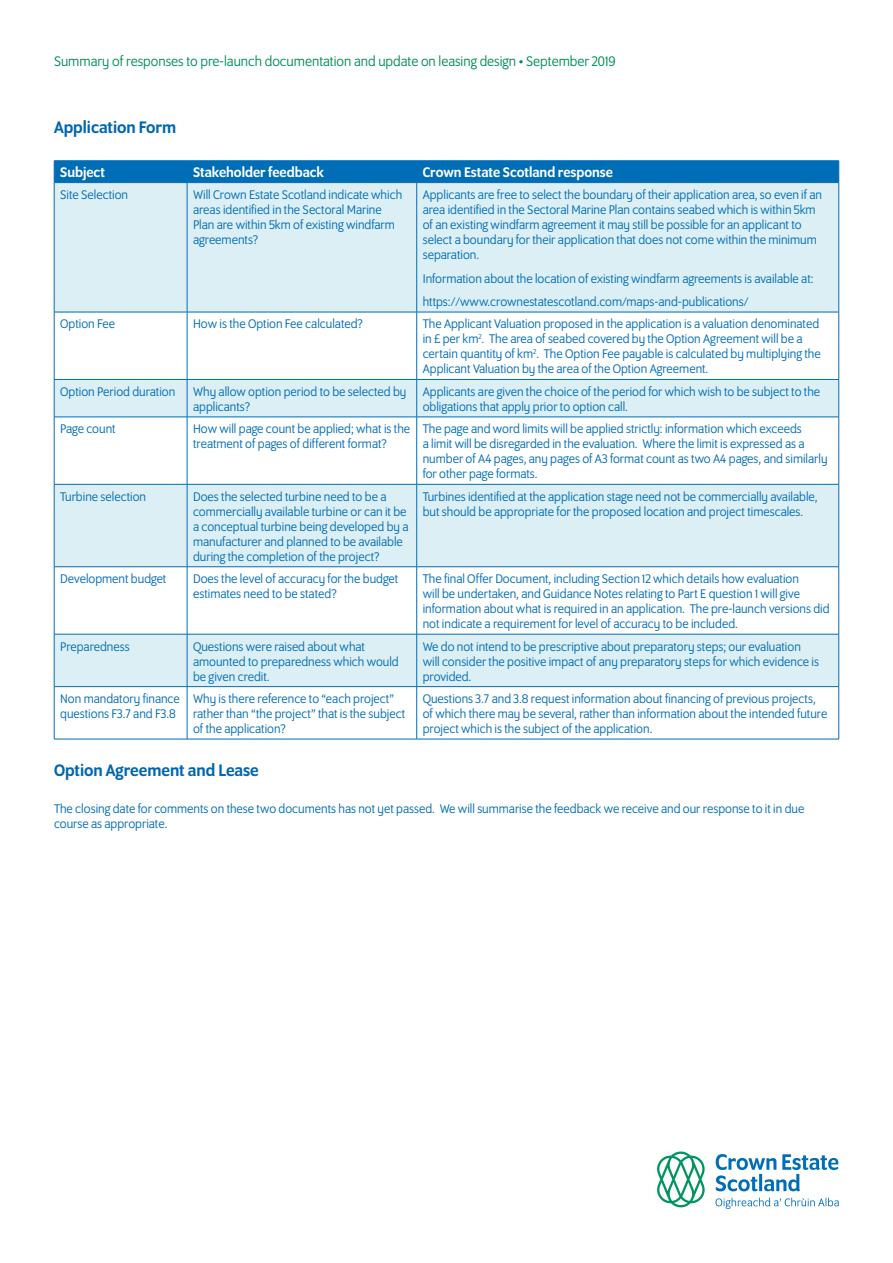
<style>
.page{position:relative;width:893px;height:1263px;background:#fff}
.page>*{position:absolute;margin:0;border:0;box-sizing:border-box;transform-origin:0 0}
.t1{font:500 18px "Program OT";color:#0066b0}
.t2{font:15px "Program OT";color:#008f55}
.t3{font:500 15px "Program OT";color:#fff}
.t4{font:13.5px/15px "Program OT";color:#006db7}
</style>
<div class="page">
<svg style="left:716px;top:1154px;width:122px;height:37px"></svg>
<svg style="left:715px;top:1197px;width:124px;height:12px"></svg>
<svg style="left:657px;top:1151px;width:48px;height:56px"></svg>
<svg style="left:55px;top:183px;width:783px;height:503px;fill:#dceff4"></svg>
<hr style="left:54px;top:160px;width:133px;height:1px;background:#006db7">
<hr style="left:187px;top:160px;width:230px;height:1px;background:#006db7">
<hr style="left:417px;top:160px;width:422px;height:1px;background:#006db7">
<div style="left:54px;top:161px;width:785px;height:21px;background:#006db7"></div>
<hr style="left:54px;top:183px;width:1px;height:129px;background:#006db7">
<hr style="left:54px;top:312px;width:1px;height:67px;background:#006db7">
<hr style="left:54px;top:380px;width:1px;height:37px;background:#006db7">
<hr style="left:54px;top:417px;width:1px;height:67px;background:#006db7">
<hr style="left:54px;top:484px;width:1px;height:83px;background:#006db7">
<hr style="left:54px;top:567px;width:1px;height:67px;background:#006db7">
<hr style="left:54px;top:634px;width:1px;height:52px;background:#006db7">
<hr style="left:54px;top:687px;width:1px;height:52px;background:#006db7">
<hr style="left:54px;top:182px;width:133px;height:1px;background:#006db7">
<hr style="left:187px;top:183px;width:1px;height:129px;background:#006db7">
<hr style="left:187px;top:312px;width:1px;height:67px;background:#006db7">
<hr style="left:187px;top:380px;width:1px;height:37px;background:#006db7">
<hr style="left:187px;top:417px;width:1px;height:67px;background:#006db7">
<hr style="left:187px;top:484px;width:1px;height:83px;background:#006db7">
<hr style="left:187px;top:567px;width:1px;height:67px;background:#006db7">
<hr style="left:187px;top:634px;width:1px;height:52px;background:#006db7">
<hr style="left:187px;top:687px;width:1px;height:52px;background:#006db7">
<hr style="left:187px;top:182px;width:230px;height:1px;background:#006db7">
<hr style="left:416px;top:183px;width:1px;height:129px;background:#006db7">
<hr style="left:416px;top:312px;width:1px;height:67px;background:#006db7">
<hr style="left:416px;top:380px;width:1px;height:37px;background:#006db7">
<hr style="left:416px;top:417px;width:1px;height:67px;background:#006db7">
<hr style="left:416px;top:484px;width:1px;height:83px;background:#006db7">
<hr style="left:416px;top:567px;width:1px;height:67px;background:#006db7">
<hr style="left:416px;top:634px;width:1px;height:52px;background:#006db7">
<hr style="left:416px;top:687px;width:1px;height:52px;background:#006db7">
<hr style="left:417px;top:182px;width:422px;height:1px;background:#006db7">
<hr style="left:838px;top:183px;width:1px;height:129px;background:#006db7">
<hr style="left:838px;top:312px;width:1px;height:67px;background:#006db7">
<hr style="left:838px;top:380px;width:1px;height:37px;background:#006db7">
<hr style="left:838px;top:417px;width:1px;height:67px;background:#006db7">
<hr style="left:838px;top:484px;width:1px;height:83px;background:#006db7">
<hr style="left:838px;top:567px;width:1px;height:67px;background:#006db7">
<hr style="left:838px;top:634px;width:1px;height:52px;background:#006db7">
<hr style="left:838px;top:687px;width:1px;height:52px;background:#006db7">
<hr style="left:54px;top:312px;width:133px;height:1px;background:#006db7">
<hr style="left:54px;top:379px;width:133px;height:1px;background:#006db7">
<hr style="left:54px;top:417px;width:133px;height:1px;background:#006db7">
<hr style="left:54px;top:484px;width:133px;height:1px;background:#006db7">
<hr style="left:54px;top:566px;width:133px;height:1px;background:#006db7">
<hr style="left:54px;top:634px;width:133px;height:1px;background:#006db7">
<hr style="left:54px;top:686px;width:133px;height:1px;background:#006db7">
<hr style="left:54px;top:739px;width:133px;height:1px;background:#006db7">
<hr style="left:187px;top:312px;width:230px;height:1px;background:#006db7">
<hr style="left:187px;top:379px;width:230px;height:1px;background:#006db7">
<hr style="left:187px;top:417px;width:230px;height:1px;background:#006db7">
<hr style="left:187px;top:484px;width:230px;height:1px;background:#006db7">
<hr style="left:187px;top:566px;width:230px;height:1px;background:#006db7">
<hr style="left:187px;top:634px;width:230px;height:1px;background:#006db7">
<hr style="left:187px;top:686px;width:230px;height:1px;background:#006db7">
<hr style="left:187px;top:739px;width:230px;height:1px;background:#006db7">
<hr style="left:417px;top:312px;width:422px;height:1px;background:#006db7">
<hr style="left:417px;top:379px;width:422px;height:1px;background:#006db7">
<hr style="left:417px;top:417px;width:422px;height:1px;background:#006db7">
<hr style="left:417px;top:484px;width:422px;height:1px;background:#006db7">
<hr style="left:417px;top:566px;width:422px;height:1px;background:#006db7">
<hr style="left:417px;top:634px;width:422px;height:1px;background:#006db7">
<hr style="left:417px;top:686px;width:422px;height:1px;background:#006db7">
<hr style="left:417px;top:739px;width:422px;height:1px;background:#006db7">
<p class="t2" style="left:54px;top:52px;width:563px">Summary of responses to pre-launch documentation and update on leasing design • September 2019</p>
<h1 class="t1" style="left:54px;top:117px;width:124px">Application Form</h1>
<p class="t3" style="left:60px;top:163px;width:46px">Subject</p>
<p class="t3" style="left:193px;top:163px;width:132px">Stakeholder feedback</p>
<p class="t3" style="left:423px;top:163px;width:192px">Crown Estate Scotland response</p>
<p class="t4" style="left:60px;top:187px;width:69px">Site Selection</p>
<p class="t4" style="left:193px;top:187px;width:211px">Will Crown Estate Scotland indicate which areas identified in the Sectoral Marine Plan are within 5km of existing windfarm agreements?</p>
<p class="t4" style="left:423px;top:187px;width:401px">Applicants are free to select the boundary of their application area, so even if an area identified in the Sectoral Marine Plan contains seabed which is within 5km of an existing windfarm agreement it may still be possible for an applicant to select a boundary for their application that does not come within the minimum separation.</p>
<p class="t4" style="left:423px;top:266px;width:392px;line-height:23.5px">Information about the location of existing windfarm agreements is available at: https://www.crownestatescotland.com/maps-and-publications/</p>
<p class="t4" style="left:60px;top:317px;width:56px">Option Fee</p>
<p class="t4" style="left:193px;top:317px;width:171px">How is the Option Fee calculated?</p>
<p class="t4" style="left:423px;top:317px;width:400px">The Applicant Valuation proposed in the application is a valuation denominated in £ per km<sup>2</sup>. The area of seabed covered by the Option Agreement will be a certain quantity of km<sup>2</sup>. The Option Fee payable is calculated by multiplying the Applicant Valuation by the area of the Option Agreement.</p>
<p class="t4" style="left:60px;top:384px;width:117px">Option Period duration</p>
<p class="t4" style="left:193px;top:384px;width:215px">Why allow option period to be selected by applicants?</p>
<p class="t4" style="left:423px;top:384px;width:399px">Applicants are given the choice of the period for which wish to be subject to the obligations that apply prior to option call.</p>
<p class="t4" style="left:60px;top:421px;width:57px">Page count</p>
<p class="t4" style="left:193px;top:421px;width:219px">How will page count be applied; what is the treatment of pages of different format?</p>
<p class="t4" style="left:423px;top:421px;width:406px">The page and word limits will be applied strictly: information which exceeds<br>a limit will be disregarded in the evaluation. Where the limit is expressed as a number of A4 pages, any pages of A3 format count as two A4 pages, and similarly for other page formats.</p>
<p class="t4" style="left:60px;top:489px;width:87px">Turbine selection</p>
<p class="t4" style="left:193px;top:489px;width:217px">Does the selected turbine need to be a commercially available turbine or can it be a conceptual turbine being developed by a manufacturer and planned to be available during the completion of the project?</p>
<p class="t4" style="left:423px;top:489px;width:396px">Turbines identified at the application stage need not be commercially available, but should be appropriate for the proposed location and project timescales.</p>
<p class="t4" style="left:60px;top:571px;width:108px">Development budget</p>
<p class="t4" style="left:193px;top:571px;width:207px">Does the level of accuracy for the budget estimates need to be stated?</p>
<p class="t4" style="left:423px;top:571px;width:408px">The final Offer Document, including Section 12 which details how evaluation<br>will be undertaken, and Guidance Notes relating to Part E question 1 will give information about what is required in an application. The pre-launch versions did not indicate a requirement for level of accuracy to be included.</p>
<p class="t4" style="left:60px;top:639px;width:71px">Preparedness</p>
<p class="t4" style="left:193px;top:639px;width:207px">Questions were raised about what amounted to preparedness which would be given credit.</p>
<p class="t4" style="left:423px;top:639px;width:398px">We do not intend to be prescriptive about preparatory steps; our evaluation will consider the positive impact of any preparatory steps for which evidence is provided.</p>
<p class="t4" style="left:60px;top:691px;width:121px">Non mandatory finance questions F3.7 and F3.8</p>
<p class="t4" style="left:193px;top:691px;width:214px">Why is there reference to “each project” rather than “the project” that is the subject of the application?</p>
<p class="t4" style="left:423px;top:691px;width:406px">Questions 3.7 and 3.8 request information about financing of previous projects, of which there may be several, rather than information about the intended future project which is the subject of the application.</p>
<h1 class="t1" style="left:54px;top:760px;width:206px">Option Agreement and Lease</h1>
<p class="t4" style="left:54px;top:801px;width:752px">The closing date for comments on these two documents has not yet passed. We will summarise the feedback we receive and our response to it in due course as appropriate.</p>
</div>
